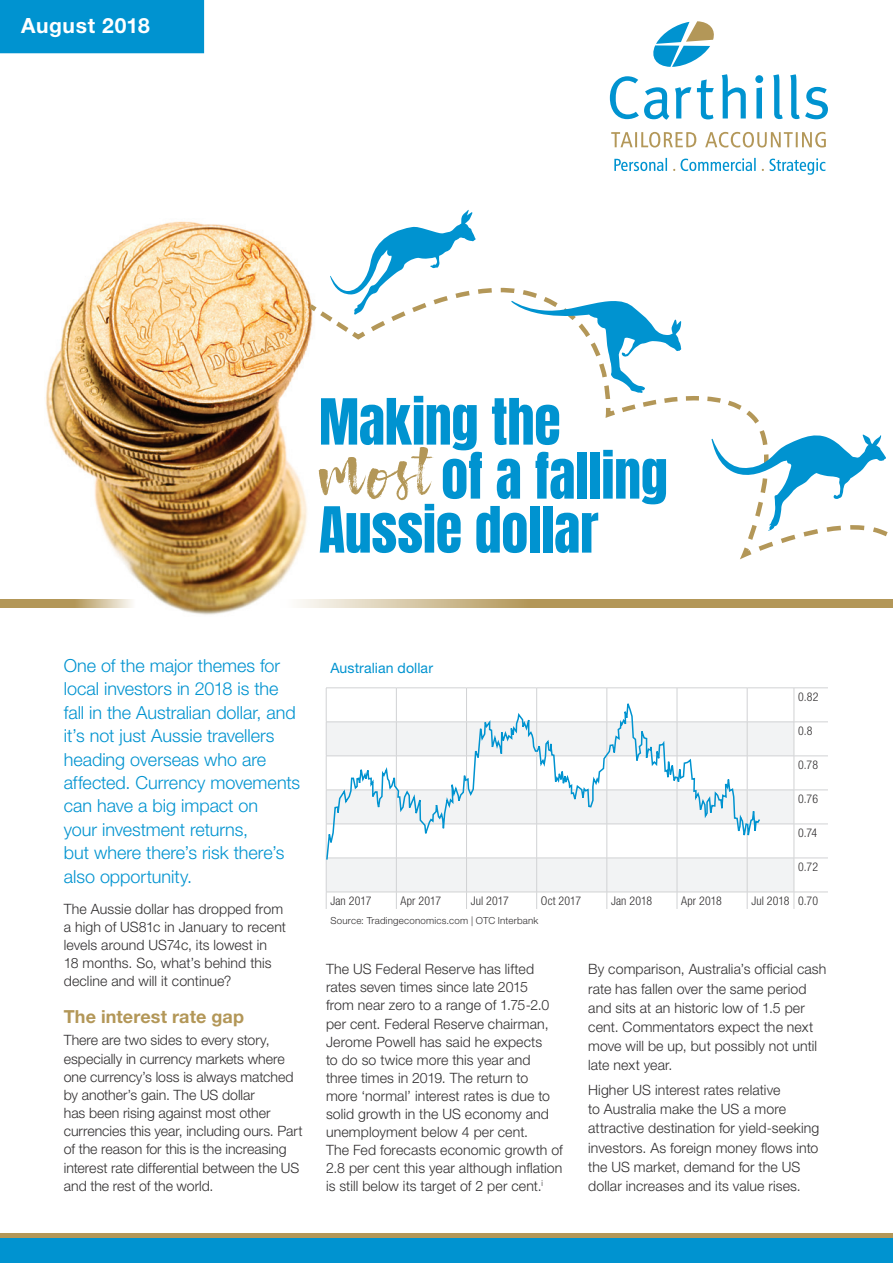
<style>
.page{position:relative;width:893px;height:1263px;background:#fff}
.page>*{position:absolute;margin:0;border:0;box-sizing:border-box;transform-origin:0 0}
.Signoff{font:54px/54px "Anton";letter-spacing:-.005em;color:#0093d0}
.Heading{font:700 21px "Helvetica Neue LT Std";letter-spacing:.03em;color:#fff}
.intross{font:300 18px/23.4px "Helvetica Neue LT Std";color:#0093d0}
.subheadss{font:700 18px "Helvetica Neue LT Std";letter-spacing:.005em;color:#b39758}
.bodycopyss{font:300 14.25px/18.1px "Helvetica Neue LT Std";letter-spacing:.005em;color:#312f30}
.sub_subheadss{font:14.25px "Helvetica Neue LT Std";letter-spacing:.005em;color:#0093d0}
.bodycopyss-2{font:300 condensed 12px "Helvetica Neue LT Std";letter-spacing:.01em;color:#312f30}
.footnotess{font:300 9.75px "Helvetica Neue LT Std";letter-spacing:.02em;color:#312f30}
.s1{color:#fff}
</style>
<div class="page">
<svg style="left:610px;top:76px;width:59px;height:44px"></svg>
<svg style="left:675px;top:87px;width:16px;height:31px"></svg>
<svg style="left:697px;top:79px;width:17px;height:40px"></svg>
<svg style="left:722px;top:74px;width:24px;height:44px"></svg>
<svg style="left:755px;top:75px;width:8px;height:43px"></svg>
<svg style="left:773px;top:74px;width:10px;height:45px"></svg>
<svg style="left:790px;top:74px;width:38px;height:45px"></svg>
<svg style="left:653px;top:21px;width:61px;height:46px"></svg>
<svg style="left:611px;top:132px;width:85px;height:15px"></svg>
<svg style="left:705px;top:132px;width:121px;height:15px"></svg>
<svg style="left:614px;top:158px;width:53px;height:13px"></svg>
<svg style="left:673px;top:158px;width:83px;height:13px"></svg>
<svg style="left:762px;top:158px;width:63px;height:17px"></svg>
<div style="left:0;top:0;width:204px;height:53px;background:#0093d0"></div>
<div style="left:0;top:1233px;width:893px;height:30px;background:#0093d0"></div>
<hr style="left:0;top:1233px;width:893px;height:4px;background:#b39758">
<img style="left:0;top:221px;width:715px;height:394px">
<svg style="left:0;top:600px;width:136px;height:8px"></svg>
<svg style="left:281px;top:600px;width:612px;height:8px;background:#c2ac7a"></svg>
<svg style="left:304px;top:287px;width:455px;height:294px"></svg>
<svg style="left:315px;top:209px;width:435px;height:207px"></svg>
<svg style="left:711px;top:425px;width:177px;height:147px"></svg>
<svg style="left:327px;top:723px;width:467px;height:169px;fill:#f2f3f4"></svg>
<hr style="left:326px;top:688px;width:70px;height:1px;background:#d1d2d4">
<hr style="left:326px;top:688px;width:1px;height:34px;background:#d1d2d4">
<hr style="left:396px;top:688px;width:70px;height:1px;background:#d1d2d4">
<hr style="left:396px;top:688px;width:1px;height:34px;background:#d1d2d4">
<hr style="left:466px;top:688px;width:71px;height:1px;background:#d1d2d4">
<hr style="left:466px;top:688px;width:1px;height:34px;background:#d1d2d4">
<hr style="left:537px;top:688px;width:70px;height:1px;background:#d1d2d4">
<hr style="left:536px;top:688px;width:1px;height:34px;background:#d1d2d4">
<hr style="left:607px;top:688px;width:70px;height:1px;background:#d1d2d4">
<hr style="left:607px;top:688px;width:1px;height:34px;background:#d1d2d4">
<hr style="left:677px;top:688px;width:70px;height:1px;background:#d1d2d4">
<hr style="left:677px;top:688px;width:1px;height:34px;background:#d1d2d4">
<hr style="left:747px;top:688px;width:47px;height:1px;background:#d1d2d4">
<hr style="left:747px;top:688px;width:1px;height:34px;background:#d1d2d4">
<hr style="left:747px;top:722px;width:47px;height:1px;background:#d1d2d4">
<hr style="left:747px;top:756px;width:47px;height:1px;background:#d1d2d4">
<hr style="left:747px;top:790px;width:47px;height:1px;background:#d1d2d4">
<hr style="left:747px;top:824px;width:47px;height:1px;background:#d1d2d4">
<hr style="left:326px;top:858px;width:1px;height:34px;background:#d1d2d4">
<hr style="left:396px;top:858px;width:1px;height:34px;background:#d1d2d4">
<hr style="left:466px;top:858px;width:1px;height:34px;background:#d1d2d4">
<hr style="left:536px;top:858px;width:1px;height:34px;background:#d1d2d4">
<hr style="left:607px;top:858px;width:1px;height:34px;background:#d1d2d4">
<hr style="left:677px;top:858px;width:1px;height:34px;background:#d1d2d4">
<hr style="left:747px;top:858px;width:47px;height:1px;background:#d1d2d4">
<hr style="left:747px;top:858px;width:1px;height:34px;background:#d1d2d4">
<hr style="left:326px;top:892px;width:70px;height:1px;background:#d1d2d4">
<hr style="left:396px;top:892px;width:70px;height:1px;background:#d1d2d4">
<hr style="left:466px;top:892px;width:71px;height:1px;background:#d1d2d4">
<hr style="left:537px;top:892px;width:70px;height:1px;background:#d1d2d4">
<hr style="left:607px;top:892px;width:70px;height:1px;background:#d1d2d4">
<hr style="left:677px;top:892px;width:70px;height:1px;background:#d1d2d4">
<hr style="left:747px;top:892px;width:47px;height:1px;background:#d1d2d4">
<hr style="left:794px;top:688px;width:1px;height:34px;background:#d1d2d4">
<hr style="left:794px;top:722px;width:1px;height:34px;background:#d1d2d4">
<hr style="left:794px;top:756px;width:1px;height:34px;background:#d1d2d4">
<hr style="left:794px;top:790px;width:1px;height:34px;background:#d1d2d4">
<hr style="left:794px;top:824px;width:1px;height:34px;background:#d1d2d4">
<hr style="left:794px;top:858px;width:1px;height:34px;background:#d1d2d4">
<hr style="left:794px;top:688px;width:34px;height:1px;background:#d1d2d4">
<hr style="left:794px;top:722px;width:34px;height:1px;background:#d1d2d4">
<hr style="left:794px;top:756px;width:34px;height:1px;background:#d1d2d4">
<hr style="left:794px;top:790px;width:34px;height:1px;background:#d1d2d4">
<hr style="left:794px;top:824px;width:34px;height:1px;background:#d1d2d4">
<hr style="left:794px;top:858px;width:34px;height:1px;background:#d1d2d4">
<hr style="left:794px;top:892px;width:34px;height:1px;background:#d1d2d4">
<svg style="left:326px;top:893px;width:1px;height:16px"></svg>
<svg style="left:396px;top:893px;width:1px;height:16px"></svg>
<svg style="left:466px;top:893px;width:1px;height:16px"></svg>
<svg style="left:536px;top:893px;width:1px;height:16px"></svg>
<svg style="left:607px;top:892px;width:1px;height:17px"></svg>
<svg style="left:677px;top:892px;width:1px;height:17px"></svg>
<svg style="left:747px;top:893px;width:1px;height:16px"></svg>
<svg style="left:794px;top:892px;width:1px;height:17px"></svg>
<svg style="left:325px;top:697px;width:436px;height:164px"></svg>
<p class="Heading" style="left:21px;top:12px;width:130px">August 2018</p>
<p class="Signoff" style="left:319px;top:399px;width:350px">Making the <span class="s1">most</span> of a falling<br>Aussie dollar</p>
<p class="intross" style="left:64px;top:653px;width:238px">One of the major themes for local investors in 2018 is the fall in the Australian dollar, and it’s not just Aussie travellers heading overseas who are affected. Currency movements can have a big impact on<br>your investment returns,<br>but where there’s risk there’s also opportunity.</p>
<p class="bodycopyss" style="left:64px;top:899px;width:224px">The Aussie dollar has dropped from a high of US81c in January to recent levels around US74c, its lowest in<br>18 months. So, what’s behind this decline and will it continue?</p>
<p class="subheadss" style="left:64px;top:1005px;width:182px">The interest rate gap</p>
<p class="bodycopyss" style="left:64px;top:1031px;width:240px">There are two sides to every story, especially in currency markets where one currency’s loss is always matched by another’s gain. The US dollar<br>has been rising against most other currencies this year, including ours. Part of the reason for this is the increasing interest rate differential between the US and the rest of the world.</p>
<p class="sub_subheadss" style="left:330px;top:659px;width:104px">Australian dollar</p>
<p class="bodycopyss-2" style="left:798px;top:689px;width:22px">0.82</p>
<p class="bodycopyss-2" style="left:798px;top:723px;width:16px">0.8</p>
<p class="bodycopyss-2" style="left:798px;top:757px;width:21px">0.78</p>
<p class="bodycopyss-2" style="left:798px;top:791px;width:21px">0.76</p>
<p class="bodycopyss-2" style="left:798px;top:826px;width:21px">0.74</p>
<p class="bodycopyss-2" style="left:798px;top:860px;width:21px">0.72</p>
<p class="bodycopyss-2" style="left:330px;top:894px;width:42px">Jan 2017</p>
<p class="bodycopyss-2" style="left:401px;top:894px;width:42px">Apr 2017</p>
<p class="bodycopyss-2" style="left:471px;top:894px;width:39px">Jul 2017</p>
<p class="bodycopyss-2" style="left:541px;top:894px;width:42px">Oct 2017</p>
<p class="bodycopyss-2" style="left:611px;top:894px;width:43px">Jan 2018</p>
<p class="bodycopyss-2" style="left:681px;top:894px;width:42px">Apr 2018</p>
<p class="bodycopyss-2" style="left:751px;top:894px;width:40px">Jul 2018</p>
<p class="bodycopyss-2" style="left:798px;top:894px;width:21px">0.70</p>
<p class="footnotess" style="left:330px;top:915px;width:210px">Source: Tradingeconomics.com | OTC Interbank</p>
<p class="bodycopyss" style="left:326px;top:960px;width:238px">The US Federal Reserve has lifted rates seven times since late 2015<br>from near zero to a range of 1.75-2.0 per cent. Federal Reserve chairman, Jerome Powell has said he expects<br>to do so twice more this year and three times in 2019. The return to more ‘normal’ interest rates is due to solid growth in the US economy and unemployment below 4 per cent.<br>The Fed forecasts economic growth of 2.8 per cent this year although inflation is still below its target of 2 per cent.<sup>i</sup></p>
<p class="bodycopyss" style="left:588px;top:959px;width:240px;line-height:19px">By comparison, Australia’s official cash rate has fallen over the same period and sits at an historic low of 1.5 per cent. Commentators expect the next move will be up, but possibly not until late next year.</p>
<p class="bodycopyss" style="left:588px;top:1080px;width:233px;line-height:19px">Higher US interest rates relative<br>to Australia make the US a more attractive destination for yield-seeking investors. As foreign money flows into the US market, demand for the US dollar increases and its value rises.</p>
</div>
